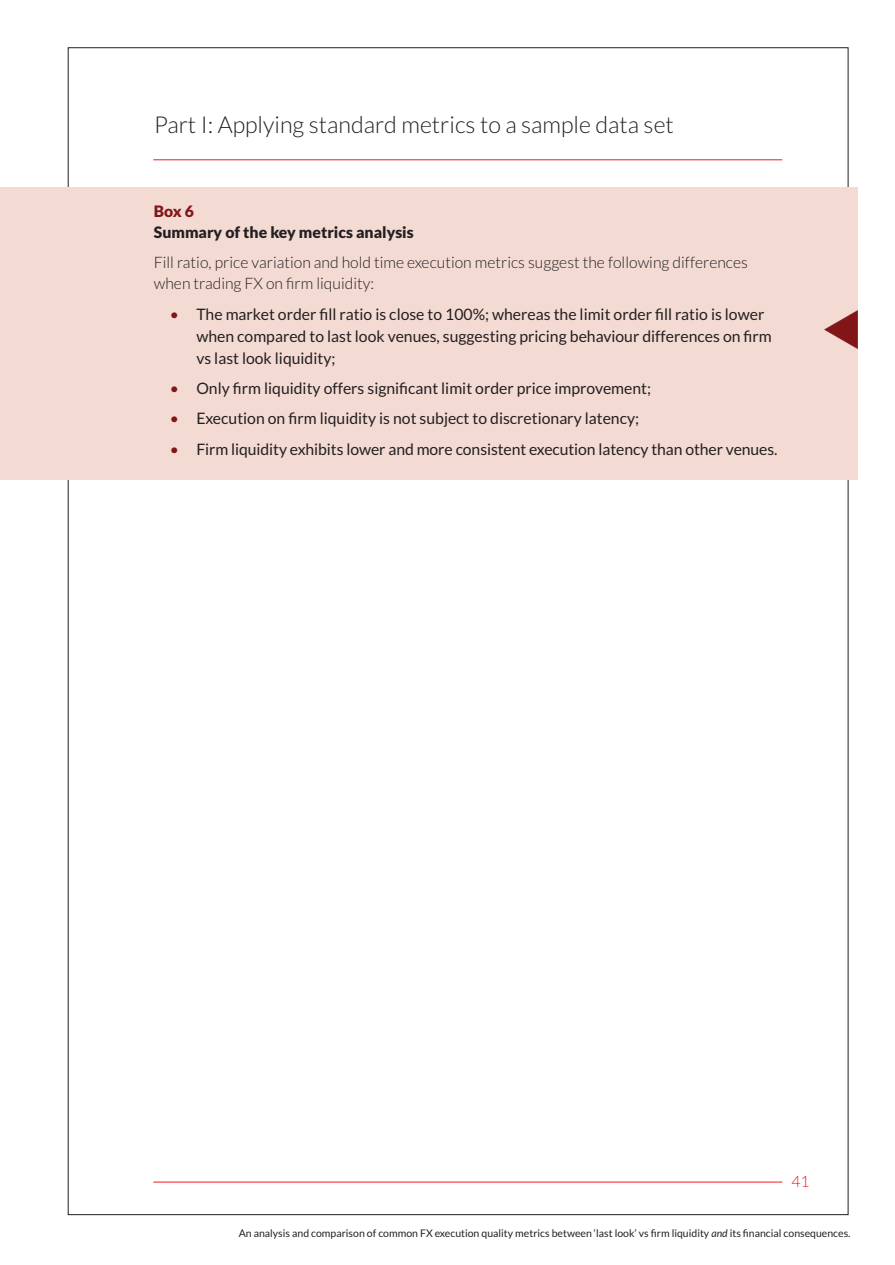
<style>
.page{position:relative;width:895px;height:1265px;background:#fff}
.page>*{position:absolute;margin:0;border:0;box-sizing:border-box;transform-origin:0 0}
.t1{font:46.5px "Lucida Grande";color:#811518}
.t2{font:300 23.25px "Lato";color:#231f20}
.t3{font:15.75px/21.9px "Lato";color:#231f20}
.t4{font:300 15.75px/21.1px "Lato";color:#231f20}
.t5{font:900 15.75px "Lato";color:#231f20}
.t6{font:900 15.75px "Lato";color:#811518}
.t7{font:300 15.6px "Lato";color:#ee1d23}
.t8{font:10.5px "Lato";color:#231f20}
.s1{color:#811518}
.s2{font-style:italic}
</style>
<div class="page">
<hr style="left:153px;top:159px;width:629px;height:1px;background:#ee1d23">
<hr style="left:153px;top:1181px;width:629px;height:1px;background:#ee1d23">
<div style="left:1px;top:188px;width:857px;height:292px;background:#f3dad3"></div>
<h2 class="t2" style="left:154px;top:116px;width:521px">Part I: Applying standard metrics to a sample data set</h2>
<p class="t6" style="left:154px;top:205px;width:42px">Box 6</p>
<p class="t5" style="left:154px;top:227px;width:261px">Summary of the key metrics analysis</p>
<p class="t4" style="left:154px;top:253px;width:595px">Fill ratio, price variation and hold time execution metrics suggest the following differences when trading FX on firm liquidity:</p>
<p class="t3" style="left:196px;top:304px;width:577px;text-indent:-26px"><span class="s1">•</span> The market order fill ratio is close to 100%; whereas the limit order fill ratio is lower when compared to last look venues, suggesting pricing behaviour differences on firm vs last look liquidity;</p>
<p class="t3" style="left:170px;top:378px;width:482px"><span class="s1">•</span> Only firm liquidity offers significant limit order price improvement;</p>
<p class="t3" style="left:170px;top:409px;width:470px"><span class="s1">•</span> Execution on firm liquidity is not subject to discretionary latency;</p>
<p class="t3" style="left:170px;top:439px;width:609px"><span class="s1">•</span> Firm liquidity exhibits lower and more consistent execution latency than other venues.</p>
<h1 class="t1" style="left:861px;top:354px;width:42px;rotate:-180deg">►</h1>
<p class="t7" style="left:791px;top:1175px;width:20px">41</p>
<p class="t8" style="left:239px;top:1228px;width:613px">An analysis and comparison of common FX execution quality metrics between ‘last look’ vs firm liquidity <span class="s2">and</span> its financial consequences.</p>
</div>
